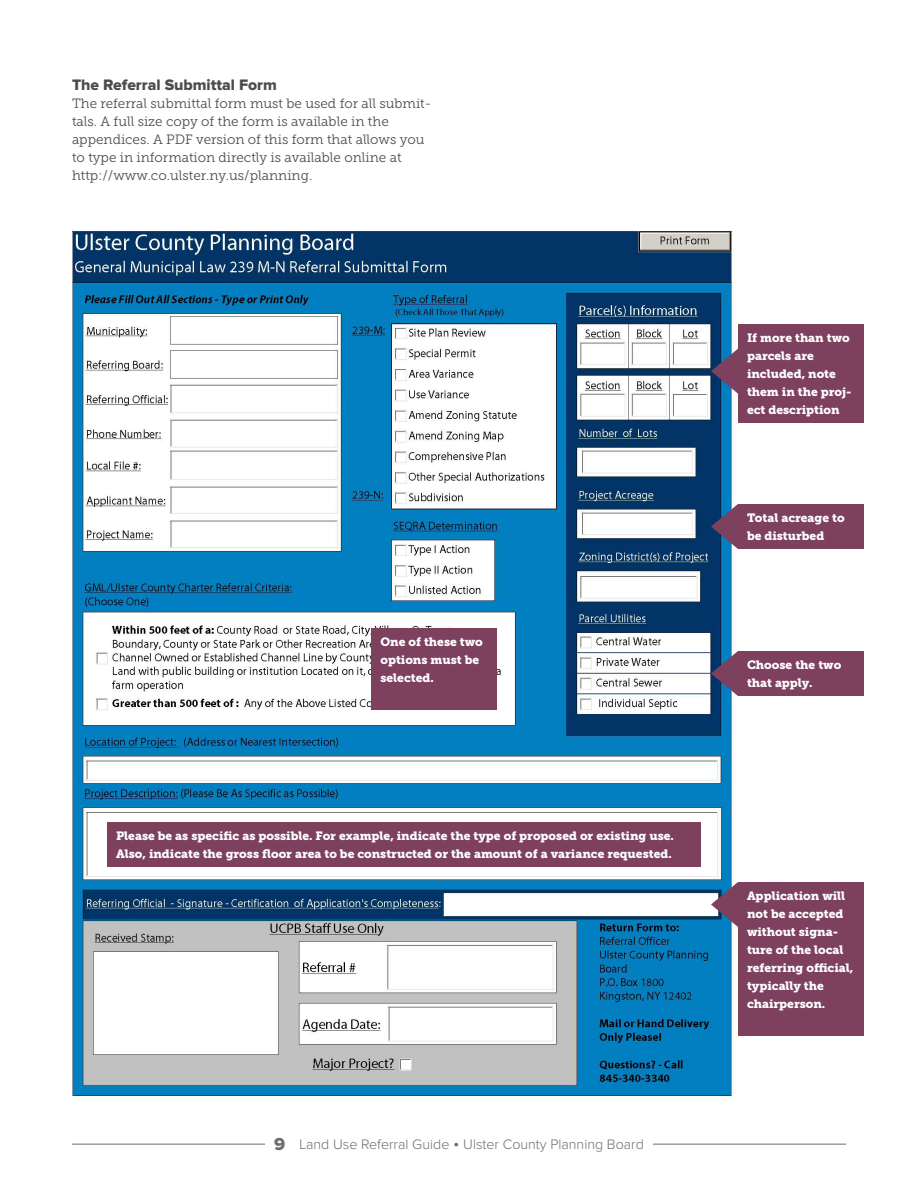
<style>
.page{position:relative;width:918px;height:1188px;background:#fff}
.page>*{position:absolute;margin:0;border:0;box-sizing:border-box;transform-origin:0 0}
.t1{font:15.75px "Proxima Nova Extrabld";color:#4b4c4d}
.t2{font:300 14.25px "Proxima Nova";color:#6c6d70}
.BODY{font:13.5px/18px "Museo Slab 300";color:#4b4c4d}
.SP_Form_Notes{font:12px/18px "Museo Slab 900";color:#fff}
.s1{font-family:"Proxima Nova Extrabld";font-weight:400;font-size:18px}
.s2{font-size:18px}
</style>
<div class="page">
<hr style="left:72px;top:1144px;width:774px;height:1px;background:#6c6d70">
<hr style="left:265px;top:1142px;width:388px;height:4px;background:#fff">
<img style="left:72px;top:230px;width:666px;height:870px">
<div style="left:371px;top:628px;width:126px;height:82px;background:#7d405d"></div>
<div style="left:738px;top:324px;width:126px;height:99px;background:#7d405d"></div>
<div style="left:738px;top:504px;width:126px;height:45px;background:#7d405d"></div>
<div style="left:738px;top:651px;width:126px;height:45px;background:#7d405d"></div>
<div style="left:738px;top:882px;width:126px;height:154px;background:#7d405d"></div>
<div style="left:107px;top:822px;width:594px;height:45px;background:#7d405d"></div>
<svg style="left:711px;top:651px;width:27px;height:45px"></svg>
<svg style="left:711px;top:882px;width:27px;height:45px"></svg>
<svg style="left:711px;top:504px;width:27px;height:45px"></svg>
<svg style="left:711px;top:349px;width:27px;height:45px"></svg>
<h4 class="t1" style="left:72px;top:76px;width:207px">The Referral Submittal Form</h4>
<p class="BODY" style="left:72px;top:94px;width:361px">The referral submittal form must be used for all submit&shy;tals. A full size copy of the form is available in the appendices. A PDF version of this form that allows you to type in information directly is available online at http://www.co.ulster.ny.us/planning.</p>
<p class="SP_Form_Notes" style="left:380px;top:633px;width:104px">One of these two options must be selected.</p>
<p class="SP_Form_Notes" style="left:116px;top:827px;width:559px">Please be as specific as possible. For example, indicate the type of proposed or existing use.<br>Also, indicate the gross floor area to be constructed or the amount of a variance requested.</p>
<p class="t2" style="left:274px;top:1136px;width:371px"><span class="s1">9</span> Land Use Referral Guide <span class="s2">•</span> Ulster County Planning Board</p>
<p class="SP_Form_Notes" style="left:747px;top:329px;width:106px">If more than two parcels are included, note them in the proj&shy;ect description</p>
<p class="SP_Form_Notes" style="left:747px;top:509px;width:99px">Total acreage to be disturbed</p>
<p class="SP_Form_Notes" style="left:747px;top:655px;width:96px">Choose the two that apply.</p>
<p class="SP_Form_Notes" style="left:747px;top:886px;width:108px">Application will not be accepted without signa&shy;ture of the local referring official, typically the chairperson.</p>
</div>
